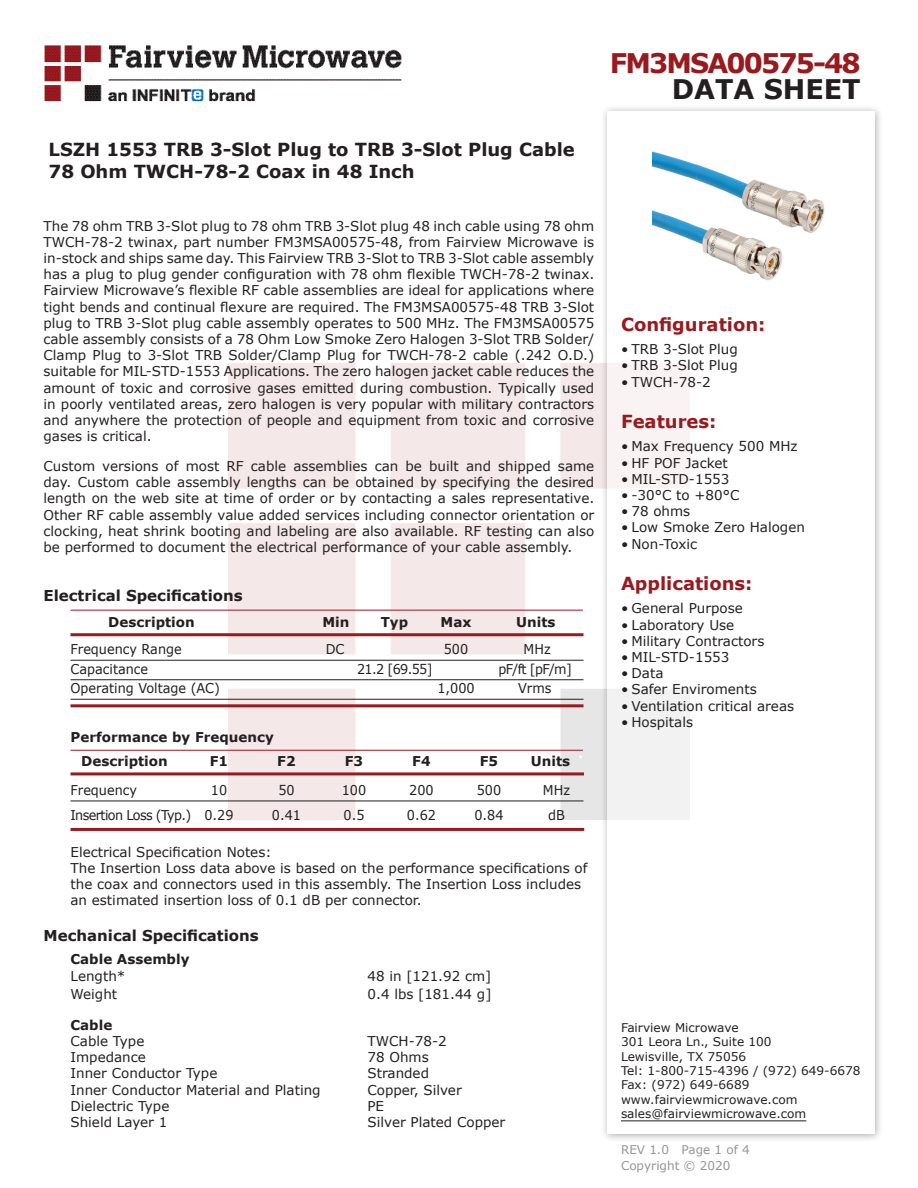
<style>
.page{position:relative;width:918px;height:1188px;background:#fff}
.page>*{position:absolute;margin:0;border:0;box-sizing:border-box;transform-origin:0 0}
.FM{font:700 27px "Verdana";letter-spacing:-.07em;color:#981a1e}
.t1{font:700 27px "Verdana";color:#231f20}
.Web_Description_Para{font:700 18px/21.6px "Verdana";color:#231f20}
.Head1{font:700 18px "Verdana";color:#981a1e}
.Applications_Header{font:700 18px "Verdana";color:#981a1e}
.Head1-2{font:700 15px "Verdana";color:#231f20}
.MarketingDescription{font:13.5px/16.2px "Verdana";color:#231f20;text-align:justify}
.Specs_Para{font:13.5px/16.2px "Verdana";color:#231f20}
.Table-Body{font:13.5px "Verdana";color:#231f20;scale:.95 1}
.Table_Body_Frequency{font:13.5px "Verdana";color:#231f20;scale:.95 1}
.Table_Header_Frequen{font:700 13.5px "Verdana";color:#231f20}
.Table-Header{font:700 13.5px "Verdana";color:#231f20}
.Table_Body_Frequency-2{font:13.5px "Verdana";letter-spacing:-.05em;color:#231f20;scale:.95 1}
.Head2{font:700 13.5px "Verdana";color:#231f20}
.Head3{font:700 13.5px "Verdana";color:#231f20}
.Head1-3{font:700 13.5px "Verdana";color:#fff}
.FM_Info{font:12px "Verdana";color:#231f20}
.REV_Info{font:12px "Verdana";color:#939598}
</style>
<div class="page">
<img style="left:44px;top:45px;width:358px;height:57px">
<div style="left:600px;top:104px;width:284px;height:1039px;background:#231f20;opacity:.75"></div>
<div style="left:608px;top:111px;width:267px;height:1023px;background:#fff"></div>
<hr style="left:70px;top:610px;width:513px;height:1px;background:#981a1e">
<hr style="left:70px;top:633px;width:514px;height:3px;background:#981a1e">
<hr style="left:70px;top:660px;width:514px;height:1px;background:#231f20">
<hr style="left:70px;top:679px;width:514px;height:1px;background:#231f20">
<hr style="left:70px;top:699px;width:514px;height:1px;background:#231f20">
<hr style="left:70px;top:704px;width:514px;height:3px;background:#981a1e">
<hr style="left:70px;top:750px;width:513px;height:1px;background:#981a1e">
<hr style="left:70px;top:772px;width:514px;height:3px;background:#981a1e">
<hr style="left:70px;top:801px;width:514px;height:1px;background:#231f20">
<hr style="left:70px;top:828px;width:514px;height:3px;background:#981a1e">
<hr style="left:621px;top:1120px;width:185px;height:1px;background:#231f20">
<img style="left:652px;top:151px;width:173px;height:130px">
<p class="Web_Description_Para" style="left:49px;top:139px;width:528px">LSZH 1553 TRB 3-Slot Plug to TRB 3-Slot Plug Cable<br>78 Ohm TWCH-78-2 Coax in 48 Inch</p>
<p class="MarketingDescription" style="left:44px;top:217px;width:552px">The 78 ohm TRB 3-Slot plug to 78 ohm TRB 3-Slot plug 48 inch cable using 78 ohm TWCH-78-2 twinax, part number FM3MSA00575-48, from Fairview Microwave is in-stock and ships same day. This Fairview TRB 3-Slot to TRB 3-Slot cable assembly has a plug to plug gender configuration with 78 ohm flexible TWCH-78-2 twinax.<br>Fairview Microwave’s flexible RF cable assemblies are ideal for applications where tight bends and continual flexure are required. The FM3MSA00575-48 TRB 3-Slot plug to TRB 3-Slot plug cable assembly operates to 500 MHz. The FM3MSA00575 cable assembly consists of a 78 Ohm Low Smoke Zero Halogen 3-Slot TRB Solder/ Clamp Plug to 3-Slot TRB Solder/Clamp Plug for TWCH-78-2 cable (.242 O.D.) suitable for MIL-STD-1553 Applications. The zero halogen jacket cable reduces the amount of toxic and corrosive gases emitted during combustion. Typically used in poorly ventilated areas, zero halogen is very popular with military contractors and anywhere the protection of people and equipment from toxic and corrosive gases is critical.</p>
<p class="MarketingDescription" style="left:44px;top:458px;width:552px">Custom versions of most RF cable assemblies can be built and shipped same day. Custom cable assembly lengths can be obtained by specifying the desired length on the web site at time of order or by contacting a sales representative.<br>Other RF cable assembly value added services including connector orientation or clocking, heat shrink booting and labeling are also available. RF testing can also be performed to document the electrical performance of your cable assembly.</p>
<p class="Head1-2" style="left:44px;top:585px;width:201px">Electrical Specifications</p>
<p class="Table-Header" style="left:108px;top:613px;width:88px">Description</p>
<p class="Table-Header" style="left:322px;top:613px;width:29px">Min</p>
<p class="Table-Header" style="left:381px;top:613px;width:29px">Typ</p>
<p class="Table-Header" style="left:441px;top:613px;width:32px">Max</p>
<p class="Table-Header" style="left:516px;top:613px;width:41px">Units</p>
<p class="Table-Body" style="left:70px;top:640px;width:119px">Frequency Range</p>
<p class="Table-Body" style="left:326px;top:640px;width:21px">DC</p>
<p class="Table-Body" style="left:444px;top:640px;width:27px">500</p>
<p class="Table-Body" style="left:524px;top:640px;width:30px">MHz</p>
<p class="Table-Body" style="left:70px;top:660px;width:83px">Capacitance</p>
<p class="Table-Body" style="left:357px;top:660px;width:81px">21.2 [69.55]</p>
<p class="Table-Body" style="left:498px;top:660px;width:79px">pF/ft [pF/m]</p>
<p class="Table-Body" style="left:70px;top:679px;width:159px">Operating Voltage (AC)</p>
<p class="Table-Body" style="left:437px;top:679px;width:41px">1,000</p>
<p class="Table-Body" style="left:518px;top:679px;width:37px">Vrms</p>
<p class="Head2" style="left:70px;top:727px;width:205px">Performance by Frequency</p>
<p class="Head1-3" style="left:578px;top:743px;width:6px">.</p>
<p class="Table_Header_Frequen" style="left:81px;top:752px;width:88px">Description</p>
<p class="Table_Header_Frequen" style="left:210px;top:752px;width:20px">F1</p>
<p class="Table_Header_Frequen" style="left:277px;top:752px;width:20px">F2</p>
<p class="Table_Header_Frequen" style="left:345px;top:752px;width:20px">F3</p>
<p class="Table_Header_Frequen" style="left:412px;top:752px;width:20px">F4</p>
<p class="Table_Header_Frequen" style="left:480px;top:752px;width:20px">F5</p>
<p class="Table_Header_Frequen" style="left:531px;top:752px;width:41px">Units</p>
<p class="Table_Body_Frequency" style="left:70px;top:781px;width:72px">Frequency</p>
<p class="Table_Body_Frequency" style="left:211px;top:781px;width:19px">10</p>
<p class="Table_Body_Frequency" style="left:278px;top:781px;width:19px">50</p>
<p class="Table_Body_Frequency" style="left:342px;top:781px;width:27px">100</p>
<p class="Table_Body_Frequency" style="left:409px;top:781px;width:27px">200</p>
<p class="Table_Body_Frequency" style="left:477px;top:781px;width:27px">500</p>
<p class="Table_Body_Frequency" style="left:543px;top:781px;width:30px">MHz</p>
<p class="Table_Body_Frequency-2" style="left:70px;top:806px;width:173px">Insertion Loss (Typ.) 0.29</p>
<p class="Table_Body_Frequency" style="left:272px;top:806px;width:32px">0.41</p>
<p class="Table_Body_Frequency" style="left:344px;top:806px;width:24px">0.5</p>
<p class="Table_Body_Frequency" style="left:407px;top:806px;width:32px">0.62</p>
<p class="Table_Body_Frequency" style="left:474px;top:806px;width:32px">0.84</p>
<p class="Table_Body_Frequency" style="left:548px;top:806px;width:19px">dB</p>
<p class="Specs_Para" style="left:70px;top:844px;width:203px">Electrical Specification Notes:</p>
<p class="Specs_Para" style="left:70px;top:860px;width:518px">The Insertion Loss data above is based on the performance specifications of the coax and connectors used in this assembly. The Insertion Loss includes an estimated insertion loss of 0.1 dB per connector.</p>
<p class="Head1-2" style="left:44px;top:925px;width:217px">Mechanical Specifications</p>
<p class="Head3" style="left:70px;top:950px;width:121px">Cable Assembly</p>
<p class="Specs_Para" style="left:70px;top:967px;width:56px">Length*</p>
<p class="Specs_Para" style="left:368px;top:967px;width:125px">48 in [121.92 cm]</p>
<p class="Specs_Para" style="left:70px;top:985px;width:48px">Weight</p>
<p class="Specs_Para" style="left:368px;top:985px;width:125px">0.4 lbs [181.44 g]</p>
<p class="Head3" style="left:70px;top:1015px;width:43px">Cable</p>
<p class="Specs_Para" style="left:70px;top:1033px;width:75px">Cable Type</p>
<p class="Specs_Para" style="left:368px;top:1033px;width:81px">TWCH-78-2</p>
<p class="Specs_Para" style="left:70px;top:1049px;width:77px">Impedance</p>
<p class="Specs_Para" style="left:368px;top:1049px;width:63px">78 Ohms</p>
<p class="Specs_Para" style="left:70px;top:1065px;width:148px">Inner Conductor Type</p>
<p class="Specs_Para" style="left:368px;top:1065px;width:63px">Stranded</p>
<p class="Specs_Para" style="left:70px;top:1081px;width:252px">Inner Conductor Material and Plating</p>
<p class="Specs_Para" style="left:368px;top:1081px;width:96px">Copper, Silver</p>
<p class="Specs_Para" style="left:70px;top:1098px;width:100px">Dielectric Type</p>
<p class="Specs_Para" style="left:368px;top:1098px;width:18px">PE</p>
<p class="Specs_Para" style="left:70px;top:1114px;width:98px">Shield Layer 1</p>
<p class="Specs_Para" style="left:368px;top:1114px;width:139px">Silver Plated Copper</p>
<p class="FM" style="left:610px;top:44px;width:252px">FM3MSA00575-48</p>
<p class="t1" style="left:672px;top:70px;width:191px">DATA SHEET</p>
<p class="Head1" style="left:621px;top:312px;width:146px">Configuration:</p>
<p class="MarketingDescription" style="left:621px;top:341px;width:118px">• TRB 3-Slot Plug</p>
<p class="MarketingDescription" style="left:621px;top:357px;width:118px">• TRB 3-Slot Plug</p>
<p class="MarketingDescription" style="left:621px;top:373px;width:91px">• TWCH-78-2</p>
<p class="Head1" style="left:621px;top:409px;width:97px">Features:</p>
<p class="MarketingDescription" style="left:621px;top:438px;width:178px">• Max Frequency 500 MHz</p>
<p class="MarketingDescription" style="left:621px;top:454px;width:108px">• HF POF Jacket</p>
<p class="MarketingDescription" style="left:621px;top:471px;width:110px">• MIL-STD-1553</p>
<p class="MarketingDescription" style="left:621px;top:487px;width:120px">• -30°C to +80°C</p>
<p class="MarketingDescription" style="left:621px;top:503px;width:71px">• 78 ohms</p>
<p class="MarketingDescription" style="left:621px;top:519px;width:185px">• Low Smoke Zero Halogen</p>
<p class="MarketingDescription" style="left:621px;top:535px;width:78px">• Non-Toxic</p>
<p class="Applications_Header" style="left:621px;top:571px;width:133px">Applications:</p>
<p class="MarketingDescription" style="left:621px;top:600px;width:123px">• General Purpose</p>
<p class="MarketingDescription" style="left:621px;top:616px;width:115px">• Laboratory Use</p>
<p class="MarketingDescription" style="left:621px;top:633px;width:145px">• Military Contractors</p>
<p class="MarketingDescription" style="left:621px;top:649px;width:110px">• MIL-STD-1553</p>
<p class="MarketingDescription" style="left:621px;top:665px;width:44px">• Data</p>
<p class="MarketingDescription" style="left:621px;top:681px;width:137px">• Safer Enviroments</p>
<p class="MarketingDescription" style="left:621px;top:697px;width:175px">• Ventilation critical areas</p>
<p class="MarketingDescription" style="left:621px;top:714px;width:74px">• Hospitals</p>
<p class="FM_Info" style="left:621px;top:1019px;width:119px">Fairview Microwave</p>
<p class="FM_Info" style="left:621px;top:1034px;width:152px">301 Leora Ln., Suite 100</p>
<p class="FM_Info" style="left:621px;top:1048px;width:127px">Lewisville, TX 75056</p>
<p class="FM_Info" style="left:621px;top:1062px;width:241px">Tel: 1-800-715-4396 / (972) 649-6678</p>
<p class="FM_Info" style="left:621px;top:1077px;width:130px">Fax: (972) 649-6689</p>
<p class="FM_Info" style="left:621px;top:1091px;width:178px">www.fairviewmicrowave.com</p>
<p class="FM_Info" style="left:621px;top:1106px;width:187px">sales@fairviewmicrowave.com</p>
<p class="REV_Info" style="left:621px;top:1141px;width:130px">REV 1.0 Page 1 of 4</p>
<p class="REV_Info" style="left:621px;top:1157px;width:111px">Copyright © 2020</p>
</div>
